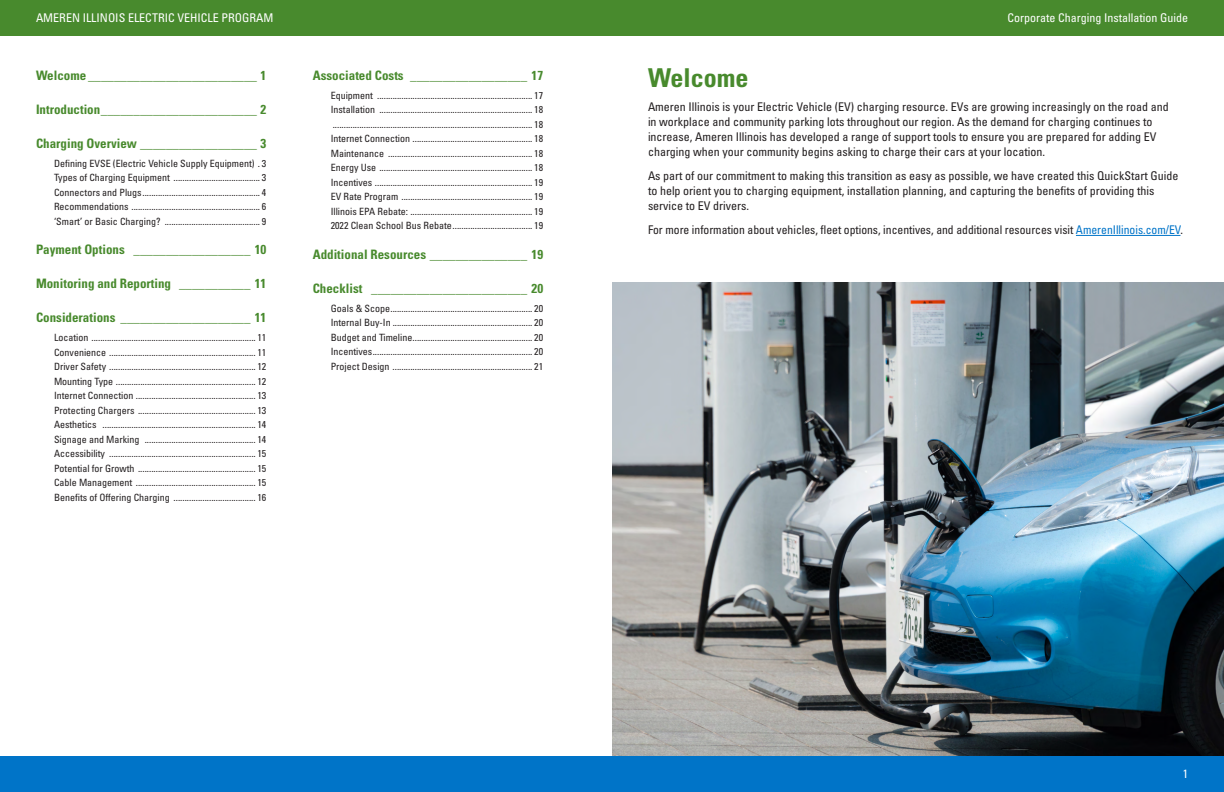
<style>
.page{position:relative;width:1224px;height:792px;background:#fff}
.page>*{position:absolute;margin:0;border:0;box-sizing:border-box;transform-origin:0 0}
.t1{font:700 condensed 26px "Univers LT Pro";color:#488a2d}
.t2{font:700 condensed 13px "Univers LT Pro";color:#488a2d}
.t3{font:condensed 12px/15px "Univers LT Pro";color:#231f20}
.t4{font:condensed 12px "Univers LT Pro";color:#fff}
.t5{font:condensed 10px/14.5px "Univers LT Pro";color:#231f20;text-align:justify}
.s1{color:#0074c8}
</style>
<div class="page">
<img style="left:612px;top:283px;width:612px;height:473px">
<div style="left:0;top:0;width:612px;height:36px;background:#488a2d"></div>
<div style="left:0;top:756px;width:612px;height:36px;background:#0074c8"></div>
<div style="left:612px;top:0;width:612px;height:36px;background:#488a2d"></div>
<div style="left:612px;top:756px;width:612px;height:36px;background:#0074c8"></div>
<hr style="left:1076px;top:235px;width:104px;height:1px;background:#0074c8">
<p class="t4" style="left:36px;top:10px;width:239px">AMEREN ILLINOIS ELECTRIC VEHICLE PROGRAM</p>
<p class="t4" style="left:1007px;top:10px;width:182px">Corporate Charging Installation Guide</p>
<h2 class="t2" style="left:36px;top:67px;width:232px">Welcome __________________________ 1</h2>
<h2 class="t2" style="left:36px;top:101px;width:232px">Introduction________________________ 2</h2>
<h2 class="t2" style="left:36px;top:135px;width:232px">Charging Overview __________________ 3</h2>
<p class="t5" style="left:54px;top:156px;width:214px">Defining EVSE (Electric Vehicle Supply Equipment) . 3<br>Types of Charging Equipment ....................................... 3<br>Connectors and Plugs..................................................... 4<br>Recommendations .......................................................... 6 ‘Smart’ or Basic Charging? ........................................... 9</p>
<h2 class="t2" style="left:36px;top:242px;width:232px">Payment Options __________________ 10</h2>
<h2 class="t2" style="left:36px;top:276px;width:232px">Monitoring and Reporting ___________ 11</h2>
<h2 class="t2" style="left:36px;top:310px;width:232px">Considerations ____________________ 11</h2>
<p class="t5" style="left:54px;top:330px;width:214px">Location .......................................................................... 11<br>Convenience .................................................................. 11<br>Driver Safety .................................................................. 12<br>Mounting Type ............................................................... 12<br>Internet Connection ...................................................... 13<br>Protecting Chargers ..................................................... 13<br>Aesthetics ..................................................................... 14<br>Signage and Marking .................................................. 14<br>Accessibility .................................................................. 15<br>Potential for Growth ..................................................... 15<br>Cable Management ...................................................... 15<br>Benefits of Offering Charging ..................................... 16</p>
<h2 class="t2" style="left:313px;top:67px;width:232px">Associated Costs __________________ 17</h2>
<p class="t5" style="left:331px;top:88px;width:214px">Equipment ...................................................................... 17<br>Installation ..................................................................... 18 .......................................................................................... 18<br>Internet Connection ...................................................... 18<br>Maintenance ................................................................. 18<br>Energy Use ..................................................................... 18<br>Incentives ....................................................................... 19<br>EV Rate Program ........................................................... 19<br>Illinois EPA Rebate: ....................................................... 19<br>2022 Clean School Bus Rebate.................................... 19</p>
<h2 class="t2" style="left:313px;top:246px;width:232px">Additional Resources _______________ 19</h2>
<h2 class="t2" style="left:313px;top:280px;width:232px">Checklist ________________________ 20</h2>
<p class="t5" style="left:331px;top:301px;width:214px">Goals &amp; Scope................................................................ 20<br>Internal Buy-In ............................................................... 20<br>Budget and Timeline...................................................... 20<br>Incentives........................................................................ 20<br>Project Design ............................................................... 21</p>
<h1 class="t1" style="left:648px;top:62px;width:102px">Welcome</h1>
<p class="t3" style="left:648px;top:99px;width:522px">Ameren Illinois is your Electric Vehicle (EV) charging resource. EVs are growing increasingly on the road and in workplace and community parking lots throughout our region. As the demand for charging continues to increase, Ameren Illinois has developed a range of support tools to ensure you are prepared for adding EV charging when your community begins asking to charge their cars at your location.</p>
<p class="t3" style="left:648px;top:168px;width:532px">As part of our commitment to making this transition as easy as possible, we have created this QuickStart Guide to help orient you to charging equipment, installation planning, and capturing the benefits of providing this service to EV drivers.</p>
<p class="t3" style="left:648px;top:222px;width:537px">For more information about vehicles, fleet options, incentives, and additional resources visit <span class="s1">AmerenIllinois.com/EV</span>.</p>
<p class="t4" style="left:1183px;top:766px;width:7px">1</p>
</div>
